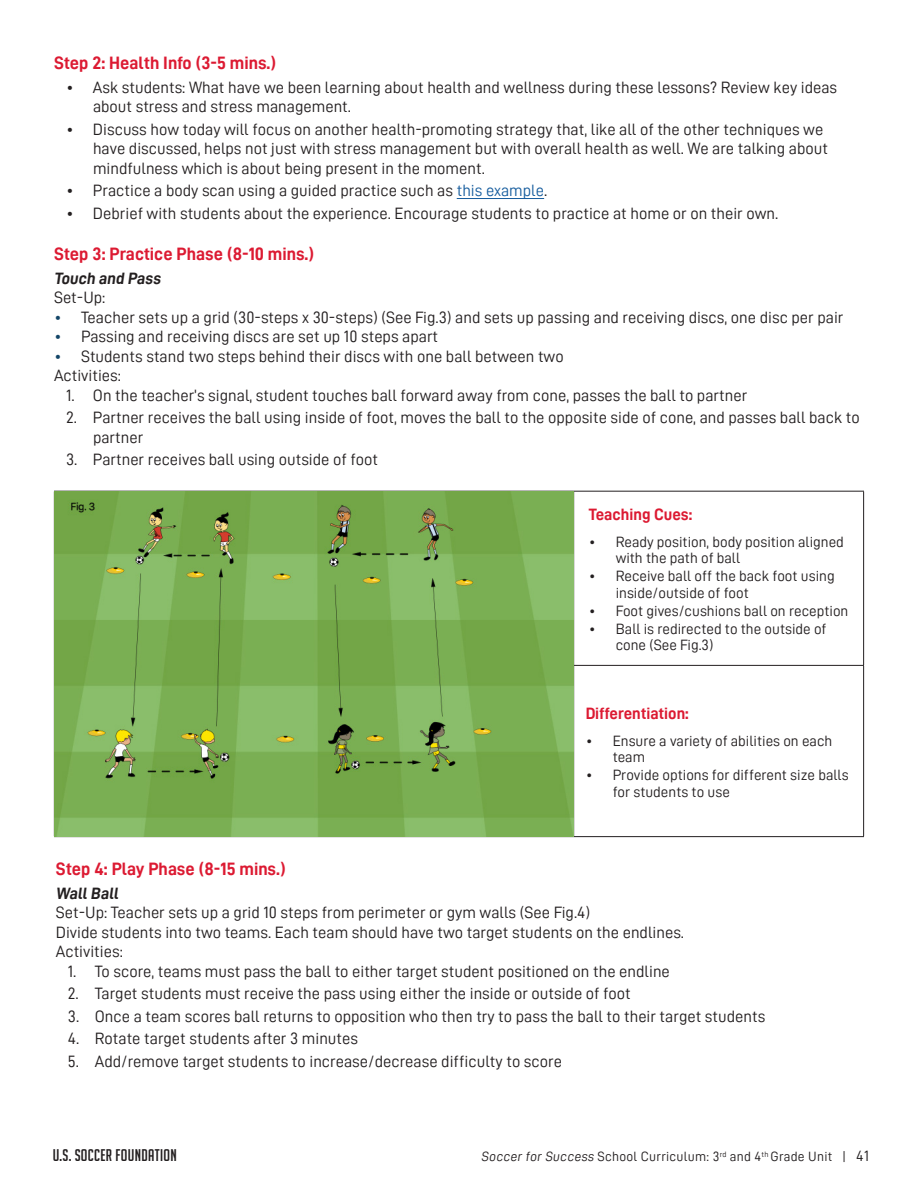
<style>
.page{position:relative;width:918px;height:1188px;background:#fff}
.page>*{position:absolute;margin:0;border:0;box-sizing:border-box;transform-origin:0 0}
.t1{font:18px "D DIN Bold";color:#dc1a32}
.Activity_headers{font:16.5px/19.5px "D DIN";color:#231f20}
.h2_-_small{font:16.5px "D DIN Bold";color:#dc1a32}
.t2{font:16.5px "Big Noodle Titling";letter-spacing:.02em;color:#231f20}
.Activity_headers-2{font:16.5px "D DIN Bold";color:#231f20}
.t3{font:15px/16.5px "D DIN";color:#231f20}
.t4{font:13.5px "D DIN";letter-spacing:.02em;color:#231f20}
.s1{color:#175d9e}
.s2{color:#134567}
.s3{font-size:15px}
</style>
<div class="page">
<hr style="left:54px;top:491px;width:520px;height:1px;background:#231f20">
<hr style="left:54px;top:492px;width:1px;height:173px;background:#231f20">
<hr style="left:574px;top:491px;width:290px;height:1px;background:#231f20">
<hr style="left:573px;top:492px;width:1px;height:173px;background:#231f20">
<hr style="left:863px;top:492px;width:1px;height:173px;background:#231f20">
<hr style="left:54px;top:665px;width:1px;height:171px;background:#231f20">
<hr style="left:573px;top:665px;width:291px;height:1px;background:#231f20">
<hr style="left:573px;top:666px;width:1px;height:170px;background:#231f20">
<hr style="left:863px;top:666px;width:1px;height:170px;background:#231f20">
<hr style="left:54px;top:836px;width:520px;height:1px;background:#231f20">
<hr style="left:574px;top:836px;width:290px;height:1px;background:#231f20">
<img style="left:55px;top:492px;width:518px;height:344px">
<hr style="left:457px;top:198px;width:87px;height:1px;background:#175d9e">
<h2 class="t1" style="left:54px;top:53px;width:224px">Step 2: Health Info (3-5 mins.)</h2>
<p class="Activity_headers" style="left:93px;top:77px;width:746px;text-indent:-27px">• Ask students: What have we been learning about health and wellness during these lessons? Review key ideas about stress and stress management.</p>
<p class="Activity_headers" style="left:93px;top:119px;width:736px;text-indent:-27px">• Discuss how today will focus on another health-promoting strategy that, like all of the other techniques we have discussed, helps not just with stress management but with overall health as well. We are talking about mindfulness which is about being present in the moment.</p>
<p class="Activity_headers" style="left:66px;top:181px;width:483px">• Practice a body scan using a guided practice such as <span class="s1">this example</span>.</p>
<p class="Activity_headers" style="left:66px;top:203px;width:714px">• Debrief with students about the experience. Encourage students to practice at home or on their own.</p>
<h2 class="t1" style="left:54px;top:244px;width:262px">Step 3: Practice Phase (8-10 mins.)</h2>
<p class="Activity_headers-2" style="left:54px;top:269px;width:110px">Touch and Pass</p>
<p class="Activity_headers" style="left:54px;top:288px;width:53px">Set-Up:</p>
<p class="Activity_headers" style="left:54px;top:307px;width:791px"><span class="s2">•</span> Teacher sets up a grid (30-steps x 30-steps) (See Fig.3) and sets up passing and receiving discs, one disc per pair</p>
<p class="Activity_headers" style="left:54px;top:327px;width:386px"><span class="s2">•</span> Passing and receiving discs are set up 10 steps apart</p>
<p class="Activity_headers" style="left:54px;top:346px;width:511px"><span class="s2">•</span> Students stand two steps behind their discs with one ball between two</p>
<p class="Activity_headers" style="left:54px;top:366px;width:68px">Activities:</p>
<p class="Activity_headers" style="left:66px;top:385px;width:683px">1. On the teacher’s signal, student touches ball forward away from cone, passes the ball to partner</p>
<p class="Activity_headers" style="left:93px;top:408px;width:768px;text-indent:-27px">2. Partner receives the ball using inside of foot, moves the ball to the opposite side of cone, and passes ball back to partner</p>
<p class="Activity_headers" style="left:66px;top:450px;width:314px">3. Partner receives ball using outside of foot</p>
<p class="h2_-_small" style="left:589px;top:505px;width:105px">Teaching Cues:</p>
<p class="t3" style="left:616px;top:533px;width:230px;text-indent:-27px">• Ready position, body position aligned with the path of ball</p>
<p class="t3" style="left:616px;top:568px;width:221px;text-indent:-27px">• Receive ball off the back foot using inside/outside of foot</p>
<p class="t3" style="left:589px;top:602px;width:261px">• Foot gives/cushions ball on reception</p>
<p class="t3" style="left:616px;top:620px;width:212px;text-indent:-27px">• Ball is redirected to the outside of cone (See Fig.3)</p>
<p class="h2_-_small" style="left:586px;top:704px;width:105px">Differentiation:</p>
<p class="t3" style="left:613px;top:732px;width:221px;text-indent:-27px">• Ensure a variety of abilities on each team</p>
<p class="t3" style="left:613px;top:767px;width:237px;text-indent:-27px">• Provide options for different size balls for students to use</p>
<h2 class="t1" style="left:56px;top:859px;width:231px">Step 4: Play Phase (8-15 mins.)</h2>
<p class="Activity_headers-2" style="left:56px;top:884px;width:66px">Wall Ball</p>
<p class="Activity_headers" style="left:56px;top:903px;width:536px">Set-Up: Teacher sets up a grid 10 steps from perimeter or gym walls (See Fig.4)</p>
<p class="Activity_headers" style="left:56px;top:922px;width:630px">Divide students into two teams. Each team should have two target students on the endlines.</p>
<p class="Activity_headers" style="left:56px;top:942px;width:68px">Activities:</p>
<p class="Activity_headers" style="left:68px;top:961px;width:604px">1. To score, teams must pass the ball to either target student positioned on the endline</p>
<p class="Activity_headers" style="left:68px;top:984px;width:565px">2. Target students must receive the pass using either the inside or outside of foot</p>
<p class="Activity_headers" style="left:68px;top:1006px;width:699px">3. Once a team scores ball returns to opposition who then try to pass the ball to their target students</p>
<p class="Activity_headers" style="left:68px;top:1029px;width:292px">4. Rotate target students after 3 minutes</p>
<p class="Activity_headers" style="left:68px;top:1051px;width:496px">5. Add/remove target students to increase/decrease difficulty to score</p>
<p class="t2" style="left:53px;top:1147px;width:125px">U.S. SOCCER FOUNDATION</p>
<p class="t4" style="left:481px;top:1149px;width:389px">Soccer for Success School Curriculum: 3<sup>rd</sup> and 4<sup>th</sup> Grade Unit | <span class="s3">41</span></p>
</div>
